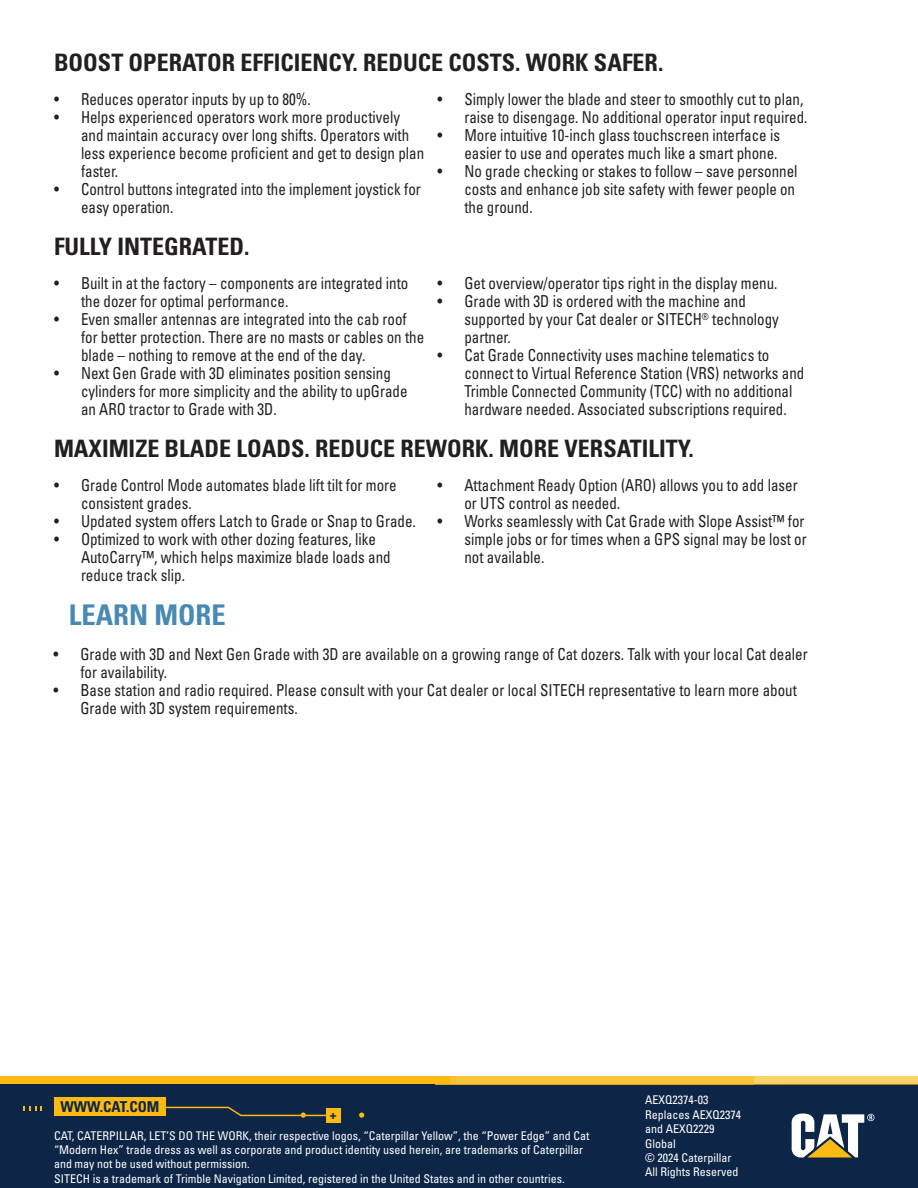
<style>
.page{position:relative;width:918px;height:1188px;background:#fff}
.page>*{position:absolute;margin:0;border:0;box-sizing:border-box;transform-origin:0 0}
.t1{font:700 condensed 28.5px "Univers LT Std";color:#488ab4}
.t2{font:700 condensed 24px "Univers LT Std";color:#231f20}
.t3{font:condensed 16.5px/18px "Univers LT Std";color:#231f20;scale:.91 1}
.t4{font:700 condensed 15px "Univers LT Std";color:#0d2546}
.t5{font:700 12.6px "Univers 65";color:#0d2546}
.t6{font:condensed 12px/14.4px "Univers LT Std";color:#fff}
</style>
<div class="page">
<div style="left:0;top:1084px;width:918px;height:104px;background:#0d2546"></div>
<div style="left:326px;top:1108px;width:14px;height:14px;background:#fcba13"></div>
<svg style="left:359px;top:1113px;width:5px;height:5px"></svg>
<div style="left:54px;top:1098px;width:112px;height:18px;background:#fcba13"></div>
<svg style="left:24px;top:1106px;width:18px;height:4px"></svg>
<svg style="left:166px;top:1106px;width:160px;height:12px"></svg>
<div style="left:0;top:1076px;width:450px;height:8px;background:#fcba13"></div>
<div style="left:436px;top:1076px;width:318px;height:8px;background:#fcc437"></div>
<div style="left:754px;top:1076px;width:164px;height:8px;background:#fdd266"></div>
<svg style="left:792px;top:1114px;width:82px;height:43px"></svg>
<p class="t2" style="left:54px;top:48px;width:611px">BOOST OPERATOR EFFICIENCY. REDUCE COSTS. WORK SAFER.</p>
<p class="t3" style="left:54px;top:90px;width:284px">• Reduces operator inputs by up to 80%.</p>
<p class="t3" style="left:81px;top:108px;width:379px;text-indent:-27px">• Helps experienced operators work more productively and maintain accuracy over long shifts. Operators with less experience become proficient and get to design plan faster.</p>
<p class="t3" style="left:81px;top:180px;width:375px;text-indent:-27px">• Control buttons integrated into the implement joystick for easy operation.</p>
<p class="t2" style="left:54px;top:232px;width:197px">FULLY INTEGRATED.</p>
<p class="t3" style="left:81px;top:274px;width:361px;text-indent:-27px">• Built in at the factory – components are integrated into the dozer for optimal performance.</p>
<p class="t3" style="left:81px;top:310px;width:379px;text-indent:-27px">• Even smaller antennas are integrated into the cab roof for better protection. There are no masts or cables on the blade – nothing to remove at the end of the day.</p>
<p class="t3" style="left:81px;top:364px;width:360px;text-indent:-27px">• Next Gen Grade with 3D eliminates position sensing cylinders for more simplicity and the ability to upGrade an ARO tractor to Grade with 3D.</p>
<p class="t3" style="left:437px;top:90px;width:408px;text-align:right">• Simply lower the blade and steer to smoothly cut to plan, raise to disengage. No additional operator input required.</p>
<p class="t3" style="left:437px;top:126px;width:378px;text-align:right">• More intuitive 10-inch glass touchscreen interface is easier to use and operates much like a smart phone.</p>
<p class="t3" style="left:464px;top:162px;width:368px;text-indent:-27px">• No grade checking or stakes to follow – save personnel costs and enhance job site safety with fewer people on the ground.</p>
<p class="t3" style="left:437px;top:274px;width:375px">• Get overview/operator tips right in the display menu.</p>
<p class="t3" style="left:464px;top:292px;width:347px;text-indent:-27px">• Grade with 3D is ordered with the machine and supported by your Cat dealer or SITECH<sup>®</sup> technology partner.</p>
<p class="t3" style="left:464px;top:346px;width:375px;text-indent:-27px">• Cat Grade Connectivity uses machine telematics to connect to Virtual Reference Station (VRS) networks and Trimble Connected Community (TCC) with no additional hardware needed. Associated subscriptions required.</p>
<p class="t2" style="left:54px;top:434px;width:641px">MAXIMIZE BLADE LOADS. REDUCE REWORK. MORE VERSATILITY.</p>
<p class="t3" style="left:81px;top:476px;width:349px;text-indent:-27px">• Grade Control Mode automates blade lift tilt for more consistent grades.</p>
<p class="t3" style="left:54px;top:512px;width:399px">• Updated system offers Latch to Grade or Snap to Grade.</p>
<p class="t3" style="left:81px;top:530px;width:342px;text-indent:-27px">• Optimized to work with other dozing features, like<br>AutoCarry™, which helps maximize blade loads and reduce track slip.</p>
<p class="t3" style="left:464px;top:476px;width:368px;text-indent:-27px">• Attachment Ready Option (ARO) allows you to add laser or UTS control as needed.</p>
<p class="t3" style="left:464px;top:512px;width:378px;text-indent:-27px">• Works seamlessly with Cat Grade with Slope Assist™ for simple jobs or for times when a GPS signal may be lost or not available.</p>
<p class="t1" style="left:69px;top:598px;width:158px">LEARN MORE</p>
<p class="t3" style="left:80px;top:644px;width:801px;text-indent:-27px">• Grade with 3D and Next Gen Grade with 3D are available on a growing range of Cat dozers. Talk with your local Cat dealer for availability.</p>
<p class="t3" style="left:80px;top:680px;width:789px;text-indent:-27px">• Base station and radio required. Please consult with your Cat dealer or local SITECH representative to learn more about<br>Grade with 3D system requirements.</p>
<p class="t4" style="left:60px;top:1098px;width:101px">WWW.CAT.COM</p>
<p class="t5" style="left:330px;top:1106px;width:9px">+</p>
<p class="t6" style="left:54px;top:1128px;width:537px">CAT, CATERPILLAR, LET’S DO THE WORK, their respective logos, “Caterpillar Yellow”, the “Power Edge” and Cat “Modern Hex” trade dress as well as corporate and product identity used herein, are trademarks of Caterpillar and may not be used without permission.</p>
<p class="t6" style="left:54px;top:1171px;width:512px">SITECH is a trademark of Trimble Navigation Limited, registered in the United States and in other countries.</p>
<p class="t6" style="left:645px;top:1093px;width:65px">AEXQ2374-03</p>
<p class="t6" style="left:645px;top:1107px;width:97px">Replaces AEXQ2374 and AEXQ2229</p>
<p class="t6" style="left:645px;top:1136px;width:32px">Global</p>
<p class="t6" style="left:645px;top:1150px;width:88px">© 2024 Caterpillar</p>
<p class="t6" style="left:645px;top:1165px;width:95px">All Rights Reserved</p>
</div>
